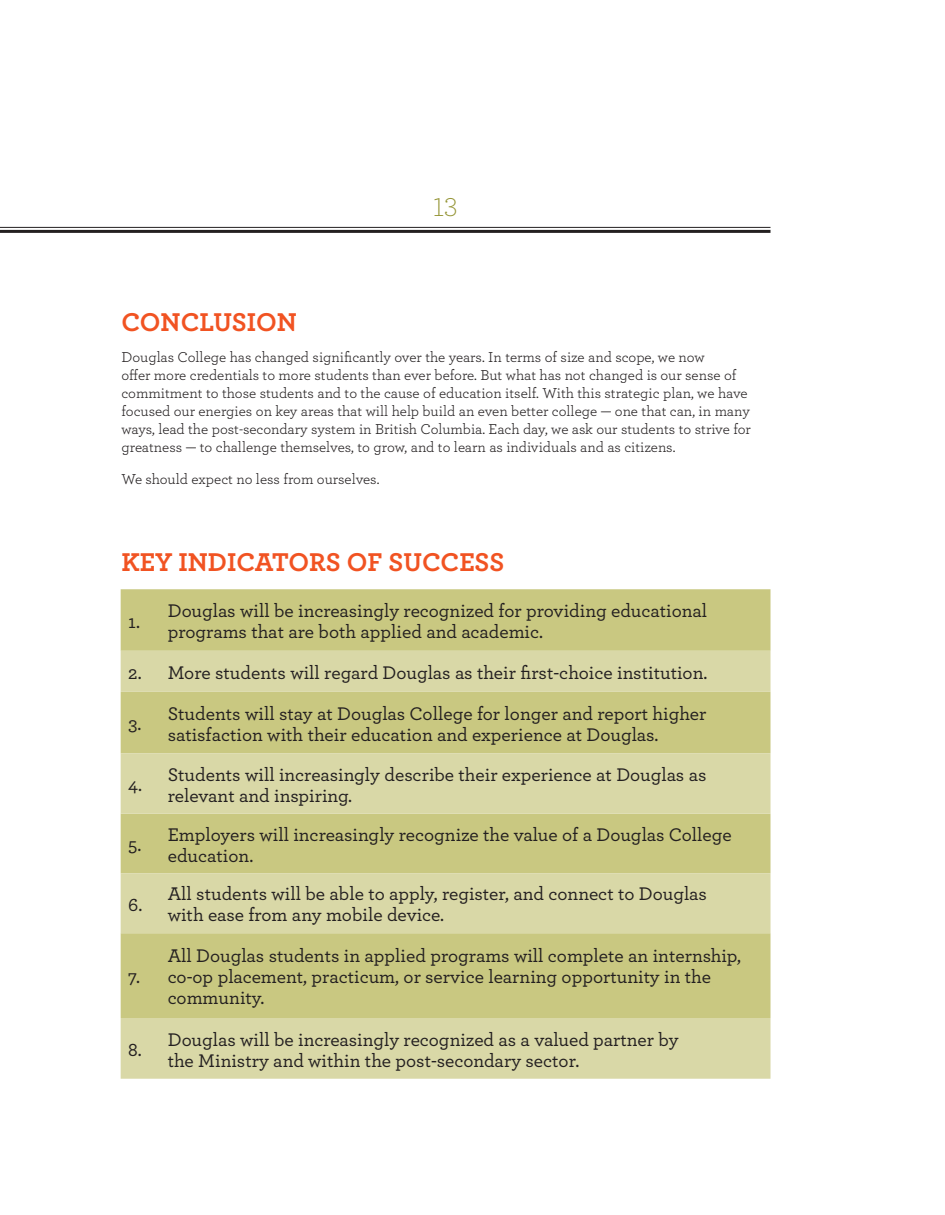
<style>
.page{position:relative;width:945px;height:1215px;background:#fff}
.page>*{position:absolute;margin:0;border:0;box-sizing:border-box;transform-origin:0 0}
.t1{font:700 27px "Archer";color:#f15322}
.t2{font:300 27px "Archer";color:#959536}
.t3{font:500 19.2px/21px "Archer";color:#231f20}
.t4{font:15px/18px "Archer";color:#231f20}
</style>
<div class="page">
<hr style="left:0;top:227px;width:771px;height:1px;background:#231f20">
<hr style="left:0;top:230px;width:771px;height:3px;background:#231f20">
<div style="left:121px;top:589px;width:650px;height:62px;background:#c9c881"></div>
<svg style="left:121px;top:651px;width:650px;height:428px;background:#d1d095"></svg>
<h1 class="t2" style="left:433px;top:189px;width:26px">13</h1>
<h1 class="t1" style="left:121px;top:300px;width:177px">CONCLUSION</h1>
<p class="t4" style="left:122px;top:347px;width:631px">Douglas College has changed significantly over the years. In terms of size and scope, we now<br>offer more credentials to more students than ever before. But what has not changed is our sense of commitment to those students and to the cause of education itself. With this strategic plan, we have focused our energies on key areas that will help build an even better college — one that can, in many ways, lead the post-secondary system in British Columbia. Each day, we ask our students to strive for greatness — to challenge themselves, to grow, and to learn as individuals and as citizens.</p>
<p class="t4" style="left:122px;top:469px;width:259px">We should expect no less from ourselves.</p>
<h1 class="t1" style="left:122px;top:540px;width:385px">KEY INDICATORS OF SUCCESS</h1>
<p class="t3" style="left:168px;top:599px;width:541px">Douglas will be increasingly recognized for providing educational programs that are both applied and academic.</p>
<p class="t3" style="left:128px;top:661px;width:581px">2. More students will regard Douglas as their first-choice institution.</p>
<p class="t3" style="left:128px;top:712px;width:15px">3.</p>
<p class="t3" style="left:128px;top:610px;width:13px">1.</p>
<p class="t3" style="left:168px;top:702px;width:540px">Students will stay at Douglas College for longer and report higher satisfaction with their education and experience at Douglas.</p>
<p class="t3" style="left:128px;top:773px;width:15px">4.</p>
<p class="t3" style="left:128px;top:833px;width:15px">5.</p>
<p class="t3" style="left:128px;top:893px;width:16px">6.</p>
<p class="t3" style="left:128px;top:965px;width:14px">7.</p>
<p class="t3" style="left:128px;top:1038px;width:15px">8.</p>
<p class="t3" style="left:168px;top:763px;width:540px">Students will increasingly describe their experience at Douglas as relevant and inspiring.</p>
<p class="t3" style="left:168px;top:823px;width:566px">Employers will increasingly recognize the value of a Douglas College education.</p>
<p class="t3" style="left:168px;top:882px;width:541px">All students will be able to apply, register, and connect to Douglas with ease from any mobile device.</p>
<p class="t3" style="left:168px;top:944px;width:575px">All Douglas students in applied programs will complete an internship, co-op placement, practicum, or service learning opportunity in the community.</p>
<p class="t3" style="left:168px;top:1028px;width:512px">Douglas will be increasingly recognized as a valued partner by the Ministry and within the post-secondary sector.</p>
</div>
